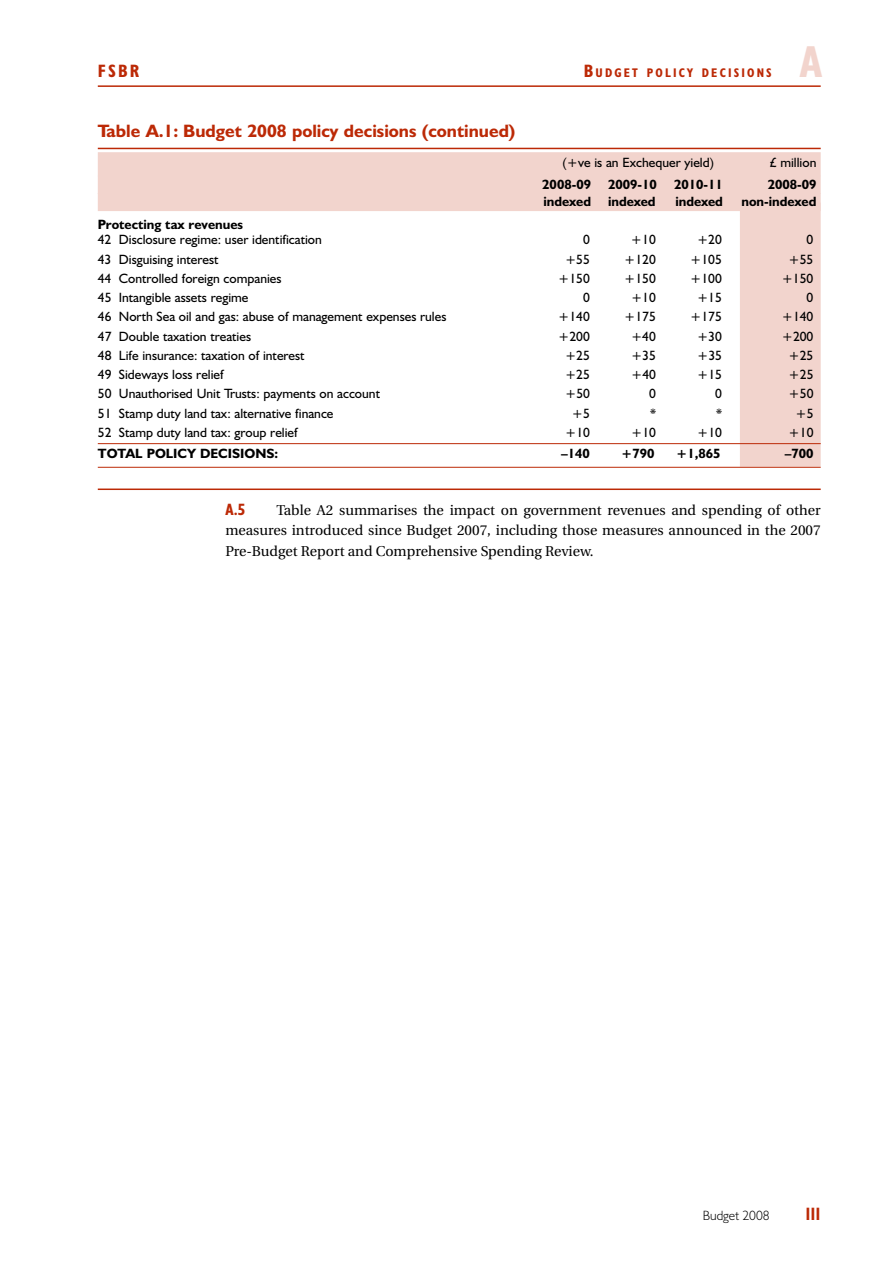
<style>
.page{position:relative;width:893px;height:1263px;background:#fff}
.page>*{position:absolute;margin:0;border:0;box-sizing:border-box;transform-origin:0 0}
.t1{font:700 condensed 45px "Humanist 521 BT";color:#f2d4cd}
.t2{font:700 18px "Humanist 521 BT";color:#bc2906}
.t3{font:700 condensed 18px "Humanist 521 BT";color:#bc2906}
.t4{font:700 condensed 18px "Humanist 521 BT";color:#bc2906}
.t5{font:700 condensed 16.5px "Humanist 521 BT";color:#bc2906}
.t6{font:14.25px/20.2px "Utopia";color:#000;text-align:justify}
.t7{font:13.5px "Humanist 521 BT";color:#000}
.t8{font:700 13.5px "Humanist 521 BT";color:#000}
.t9{font:300 13.5px "Humanist 521 BT";color:#000}
.t10{font:700 condensed 12.6px "Humanist 521 BT";letter-spacing:.17em;color:#bc2906}
.s1{font-size:18px}
</style>
<div class="page">
<hr style="left:98px;top:85px;width:723px;height:2px;background:#bc2906">
<hr style="left:98px;top:148px;width:723px;height:1px;background:#bc2906">
<div style="left:98px;top:152px;width:723px;height:24px;background:#f2d4cd"></div>
<div style="left:98px;top:176px;width:723px;height:18px;background:#f2d4cd"></div>
<div style="left:98px;top:193px;width:723px;height:18px;background:#f2d4cd"></div>
<div style="left:740px;top:203px;width:81px;height:264px;background:#f2d4cd"></div>
<hr style="left:98px;top:443px;width:723px;height:1px;background:#bc2906">
<hr style="left:98px;top:467px;width:723px;height:1px;background:#bc2906">
<hr style="left:98px;top:488px;width:723px;height:2px;background:#bc2906">
<h2 class="t3" style="left:98px;top:60px;width:43px">FSBR</h2>
<p class="t10" style="left:584px;top:65px;width:189px"><span class="s1">B</span>UDGET POLICY DECISIONS</p>
<h2 class="t2" style="left:98px;top:120px;width:419px">Table A.1: Budget 2008 policy decisions (continued)</h2>
<h1 class="t1" style="left:800px;top:34px;width:24px">A</h1>
<p class="t7" style="left:562px;top:154px;width:153px">(+ve is an Exchequer yield)</p>
<p class="t7" style="left:770px;top:154px;width:48px">£ million</p>
<p class="t8" style="left:542px;top:176px;width:50px">2008-09</p>
<p class="t8" style="left:608px;top:176px;width:50px">2009-10</p>
<p class="t8" style="left:674px;top:176px;width:50px">2010-11</p>
<p class="t8" style="left:768px;top:176px;width:50px">2008-09</p>
<p class="t8" style="left:543px;top:193px;width:49px">indexed</p>
<p class="t8" style="left:608px;top:193px;width:49px">indexed</p>
<p class="t8" style="left:675px;top:193px;width:49px">indexed</p>
<p class="t8" style="left:741px;top:193px;width:76px">non-indexed</p>
<p class="t8" style="left:98px;top:216px;width:147px">Protecting tax revenues</p>
<p class="t7" style="left:98px;top:231px;width:226px">42 Disclosure regime: user identification</p>
<p class="t7" style="left:583px;top:231px;width:8px">0</p>
<p class="t7" style="left:631px;top:231px;width:26px">+10</p>
<p class="t7" style="left:697px;top:231px;width:26px">+20</p>
<p class="t7" style="left:807px;top:231px;width:8px">0</p>
<p class="t7" style="left:98px;top:251px;width:122px">43 Disguising interest</p>
<p class="t7" style="left:565px;top:251px;width:26px">+55</p>
<p class="t7" style="left:624px;top:251px;width:33px">+120</p>
<p class="t7" style="left:690px;top:251px;width:33px">+105</p>
<p class="t7" style="left:788px;top:251px;width:26px">+55</p>
<p class="t7" style="left:98px;top:270px;width:185px">44 Controlled foreign companies</p>
<p class="t7" style="left:558px;top:270px;width:33px">+150</p>
<p class="t7" style="left:624px;top:270px;width:33px">+150</p>
<p class="t7" style="left:690px;top:270px;width:33px">+100</p>
<p class="t7" style="left:782px;top:270px;width:33px">+150</p>
<p class="t7" style="left:98px;top:289px;width:152px">45 Intangible assets regime</p>
<p class="t7" style="left:583px;top:289px;width:8px">0</p>
<p class="t7" style="left:631px;top:289px;width:26px">+10</p>
<p class="t7" style="left:697px;top:289px;width:26px">+15</p>
<p class="t7" style="left:807px;top:289px;width:8px">0</p>
<p class="t7" style="left:98px;top:308px;width:350px">46 North Sea oil and gas: abuse of management expenses rules</p>
<p class="t7" style="left:558px;top:308px;width:33px">+140</p>
<p class="t7" style="left:624px;top:308px;width:33px">+175</p>
<p class="t7" style="left:690px;top:308px;width:33px">+175</p>
<p class="t7" style="left:782px;top:308px;width:33px">+140</p>
<p class="t7" style="left:98px;top:328px;width:155px">47 Double taxation treaties</p>
<p class="t7" style="left:558px;top:328px;width:33px">+200</p>
<p class="t7" style="left:631px;top:328px;width:26px">+40</p>
<p class="t7" style="left:697px;top:328px;width:26px">+30</p>
<p class="t7" style="left:782px;top:328px;width:33px">+200</p>
<p class="t7" style="left:98px;top:347px;width:208px">48 Life insurance: taxation of interest</p>
<p class="t7" style="left:565px;top:347px;width:26px">+25</p>
<p class="t7" style="left:631px;top:347px;width:26px">+35</p>
<p class="t7" style="left:697px;top:347px;width:26px">+35</p>
<p class="t7" style="left:789px;top:347px;width:26px">+25</p>
<p class="t7" style="left:98px;top:366px;width:127px">49 Sideways loss relief</p>
<p class="t7" style="left:565px;top:366px;width:26px">+25</p>
<p class="t7" style="left:631px;top:366px;width:26px">+40</p>
<p class="t7" style="left:697px;top:366px;width:26px">+15</p>
<p class="t7" style="left:789px;top:366px;width:26px">+25</p>
<p class="t7" style="left:98px;top:385px;width:284px">50 Unauthorised Unit Trusts: payments on account</p>
<p class="t7" style="left:565px;top:385px;width:26px">+50</p>
<p class="t7" style="left:649px;top:385px;width:8px">0</p>
<p class="t7" style="left:715px;top:385px;width:8px">0</p>
<p class="t7" style="left:789px;top:385px;width:26px">+50</p>
<p class="t7" style="left:98px;top:405px;width:237px">51 Stamp duty land tax: alternative finance</p>
<p class="t7" style="left:572px;top:405px;width:20px">+5</p>
<p class="t7" style="left:650px;top:405px;width:7px">*</p>
<p class="t7" style="left:716px;top:405px;width:7px">*</p>
<p class="t7" style="left:795px;top:405px;width:20px">+5</p>
<p class="t7" style="left:98px;top:424px;width:201px">52 Stamp duty land tax: group relief</p>
<p class="t7" style="left:565px;top:424px;width:26px">+10</p>
<p class="t7" style="left:631px;top:424px;width:26px">+10</p>
<p class="t7" style="left:697px;top:424px;width:26px">+10</p>
<p class="t7" style="left:789px;top:424px;width:26px">+10</p>
<p class="t8" style="left:98px;top:445px;width:182px">TOTAL POLICY DECISIONS:</p>
<p class="t8" style="left:561px;top:445px;width:30px">–140</p>
<p class="t8" style="left:621px;top:445px;width:35px">+790</p>
<p class="t8" style="left:676px;top:445px;width:46px">+1,865</p>
<p class="t8" style="left:785px;top:445px;width:30px">–700</p>
<p class="t5" style="left:225px;top:499px;width:21px">A.5</p>
<p class="t6" style="left:225px;top:500px;width:597px;text-indent:51px">Table A2 summarises the impact on government revenues and spending of other measures introduced since Budget 2007, including those measures announced in the 2007<br>Pre-Budget Report and Comprehensive Spending Review.</p>
<p class="t9" style="left:703px;top:1207px;width:68px">Budget 2008</p>
<h2 class="t4" style="left:805px;top:1203px;width:17px">111</h2>
</div>
